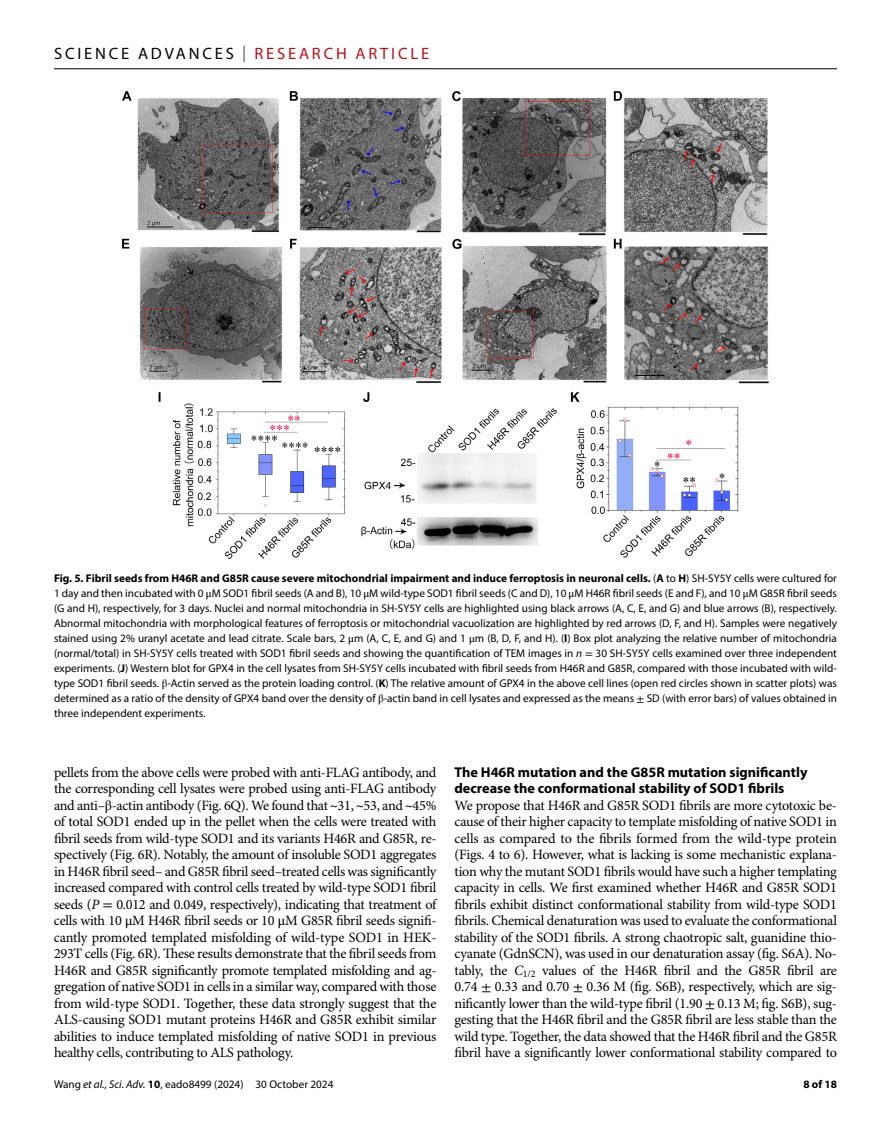
<style>
.page{position:relative;width:891px;height:1134px;background:#fff}
.page>*{position:absolute;margin:0;border:0;box-sizing:border-box;transform-origin:0 0}
.t1{font:16.5px "Myriad Pro";letter-spacing:.17em;color:#000}
.t2{font:14.25px/16.5px "Minion Pro";letter-spacing:-.02em;color:#000;text-align:justify}
.t3{font:700 14.25px/16.5px "Myriad Pro";color:#000}
.t4{font:11.25px/15px "Myriad Pro";color:#000;text-align:justify}
.t5{font:700 11.25px "Myriad Pro";color:#000}
.s1{font-weight:300}
.s2{color:#b5121b}
.s3{font-weight:700}
.s4{font-family:"STIX"}
.s5{font-style:italic}
</style>
<div class="page">
<hr style="left:54px;top:68px;width:783px;height:1px;background:#000">
<img style="left:121px;top:91px;width:648px;height:468px">
<p class="t1" style="left:54px;top:44px;width:376px">Science Adva nces <span class="s1">|</span> <span class="s2">Resear ch Ar ticle</span></p>
<p class="t4" style="left:54px;top:571px;width:785px"><span class="s3">Fig. 5. Fibril seeds from H46R and G85R cause severe mitochondrial impairment and induce ferroptosis in neuronal cells.</span> (<span class="s3">A</span> to <span class="s3">H</span>) SH-SY5Y cells were cultured for 1 day and then incubated with 0 <span class="s4">μ</span>M SOD1 fibril seeds (A and B), 10 <span class="s4">μ</span>M wild-type SOD1 fibril seeds (C and D), 10 <span class="s4">μ</span>M H46R fibril seeds (E and F), and 10 <span class="s4">μ</span>M G85R fibril seeds (G and H), respectively, for 3 days. Nuclei and normal mitochondria in SH-SY5Y cells are highlighted using black arrows (A, C, E, and G) and blue arrows (B), respectively.<br>Abnormal mitochondria with morphological features of ferroptosis or mitochondrial vacuolization are highlighted by red arrows (D, F, and H). Samples were negatively stained using 2% uranyl acetate and lead citrate. Scale bars, 2 <span class="s4">μ</span>m (A, C, E, and G) and 1 <span class="s4">μ</span>m (B, D, F, and H). (<span class="s3">I</span>) Box plot analyzing the relative number of mitochondria (normal/total) in SH-SY5Y cells treated with SOD1 fibril seeds and showing the quantification of TEM images in <span class="s5">n</span> <span class="s4">=</span> 30 SH-SY5Y cells examined over three independent experiments. (<span class="s3">J</span>) Western blot for GPX4 in the cell lysates from SH-SY5Y cells incubated with fibril seeds from H46R and G85R, compared with those incubated with wild&shy;type SOD1 fibril seeds. <span class="s4">β</span>-Actin served as the protein loading control. (<span class="s3">K</span>) The relative amount of GPX4 in the above cell lines (open red circles shown in scatter plots) was determined as a ratio of the density of GPX4 band over the density of <span class="s4">β</span>-actin band in cell lysates and expressed as the means <span class="s4">±</span> SD (with error bars) of values obtained in three independent experiments.</p>
<p class="t2" style="left:54px;top:764px;width:384px">pellets from the above cells were probed with anti-FLAG antibody, and the corresponding cell lysates were probed using anti-FLAG antibody and anti–<span class="s4">β</span>-actin antibody (Fig. 6Q). We found that <span class="s4">~</span>31, <span class="s4">~</span>53, and <span class="s4">~</span>45% of total SOD1 ended up in the pellet when the cells were treated with fibril seeds from wild-type SOD1 and its variants H46R and G85R, re&shy;spectively (Fig. 6R). Notably, the amount of insoluble SOD1 aggregates in H46R fibril seed– and G85R fibril seed–treated cells was significantly increased compared with control cells treated by wild-type SOD1 fibril seeds (<span class="s5">P</span> <span class="s4">=</span> 0.012 and 0.049, respectively), indicating that treatment of cells with 10 <span class="s4">μ</span>M H46R fibril seeds or 10 <span class="s4">μ</span>M G85R fibril seeds signifi&shy;cantly promoted templated misfolding of wild-type SOD1 in HEK-293T cells (Fig. 6R). These results demonstrate that the fibril seeds from H46R and G85R significantly promote templated misfolding and ag&shy;gregation of native SOD1 in cells in a similar way, compared with those from wild-type SOD1. Together, these data strongly suggest that the ALS-causing SOD1 mutant proteins H46R and G85R exhibit similar abilities to induce templated misfolding of native SOD1 in previous healthy cells, contributing to ALS pathology.</p>
<p class="t3" style="left:454px;top:763px;width:354px">The H46R mutation and the G85R mutation significantly decrease the conformational stability of SOD1 fibrils</p>
<p class="t2" style="left:454px;top:798px;width:384px">We propose that H46R and G85R SOD1 fibrils are more cytotoxic be&shy;cause of their higher capacity to template misfolding of native SOD1 in cells as compared to the fibrils formed from the wild-type protein (Figs. 4 to 6). However, what is lacking is some mechanistic explana&shy;tion why the mutant SOD1 fibrils would have such a higher templating capacity in cells. We first examined whether H46R and G85R SOD1 fibrils exhibit distinct conformational stability from wild-type SOD1 fibrils. Chemical denaturation was used to evaluate the conformational stability of the SOD1 fibrils. A strong chaotropic salt, guanidine thio&shy;cyanate (GdnSCN), was used in our denaturation assay (fig. S6A). No&shy;tably, the <span class="s5">C</span><sub>1/2</sub> values of the H46R fibril and the G85R fibril are 0.74 <span class="s4">±</span> 0.33 and 0.70 <span class="s4">±</span> 0.36 M (fig. S6B), respectively, which are sig&shy;nificantly lower than the wild-type fibril (1.90 <span class="s4">±</span> 0.13 M; fig. S6B), sug&shy;gesting that the H46R fibril and the G85R fibril are less stable than the wild type. Together, the data showed that the H46R fibril and the G85R fibril have a significantly lower conformational stability compared to</p>
<p class="t4" style="left:54px;top:1076px;width:281px">Wang <span class="s5">et al.</span>, <span class="s5">Sci. Adv.</span> <span class="s3">10</span>, eado8499 (2024) 30 October 2024</p>
<p class="t5" style="left:803px;top:1076px;width:35px">8 of 18</p>
</div>
